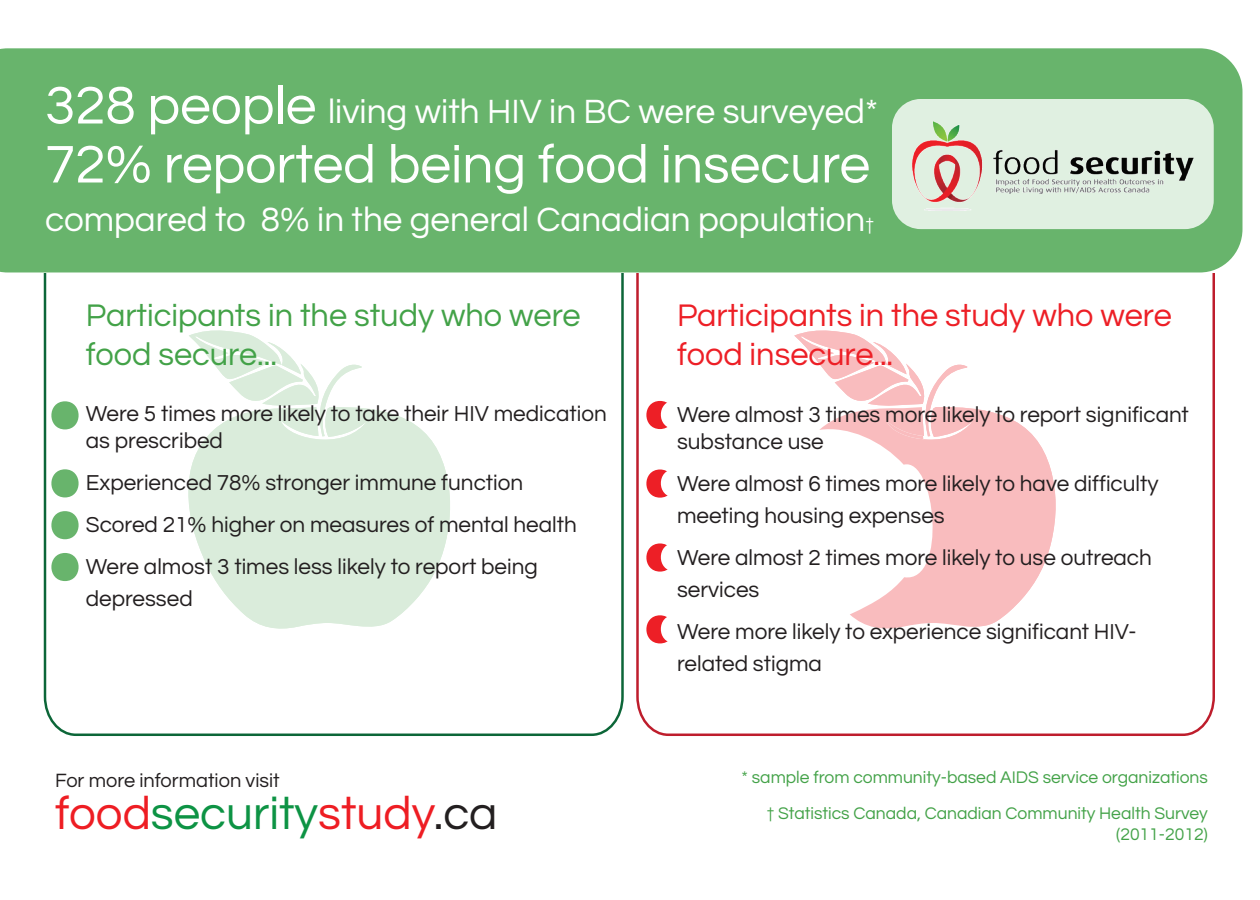
<style>
.page{position:relative;width:1260px;height:900px;background:#fff}
.page>*{position:absolute;margin:0;border:0;box-sizing:border-box;transform-origin:0 0}
.t1{font:55px "Questrial";color:#fff}
.t2{font:47.5px "Questrial";color:#ee1d23}
.t3{font:35px "Questrial";color:#fff}
.t4{font:32.5px/39px "Questrial";color:#ed1f26}
.t5{font:32.5px/39px "Questrial";color:#43a248}
.t6{font:22.5px/32px "Questrial";color:#231f20}
.t7{font:20px "Questrial";color:#231f20}
.t8{font:17.5px/36px "Questrial";color:#43a248;text-align:right}
.s1{font-size:55px}
.s2{font-size:20px}
.s3{color:#0d9344}
.s4{color:#231f20}
</style>
<div class="page">
<svg style="left:635px;top:272px;width:580px;height:464px"></svg>
<svg style="left:43px;top:272px;width:582px;height:464px"></svg>
<svg style="left:794px;top:331px;width:262px;height:296px"></svg>
<svg style="left:819px;top:407px;width:237px;height:222px;fill:#f9bcbe"></svg>
<svg style="left:794px;top:331px;width:173px;height:105px"></svg>
<svg style="left:188px;top:331px;width:262px;height:76px"></svg>
<svg style="left:188px;top:407px;width:262px;height:222px;fill:#daecdb"></svg>
<svg style="left:189px;top:331px;width:173px;height:105px"></svg>
<div style="left:0;top:48px;width:1242px;height:224px;background:#68b46c"></div>
<div style="left:892px;top:99px;width:322px;height:130px;background:#e0f0e1;border-radius:29px"></div>
<img style="left:913px;top:122px;width:281px;height:89px">
<svg style="left:51px;top:401px;width:28px;height:28px"></svg>
<svg style="left:51px;top:469px;width:28px;height:28px"></svg>
<svg style="left:51px;top:511px;width:28px;height:28px"></svg>
<svg style="left:51px;top:553px;width:28px;height:28px"></svg>
<h3 class="t3" style="left:45px;top:95px;width:835px"><span class="s1">328 people</span> living with HIV in BC were surveyed*</h3>
<h1 class="t1" style="left:45px;top:137px;width:827px">72% reported being food insecure</h1>
<h3 class="t3" style="left:45px;top:203px;width:831px">compared to 8% in the general Canadian population<span class="s2">†</span></h3>
<h3 class="t5" style="left:86px;top:296px;width:496px">Participants in the study who were food secure...</h3>
<p class="t6" style="left:86px;top:400px;width:522px;line-height:27px">Were 5 times more likely to take their HIV medication as prescribed</p>
<p class="t6" style="left:86px;top:462px;width:492px;line-height:42px">Experienced 78% stronger immune function<br>Scored 21% higher on measures of mental health<br>Were almost 3 times less likely to report being</p>
<p class="t6" style="left:86px;top:583px;width:108px">depressed</p>
<p class="t7" style="left:55px;top:771px;width:226px">For more information visit</p>
<h2 class="t2" style="left:55px;top:790px;width:444px">food<span class="s3">security</span>study<span class="s4">.ca</span></h2>
<h3 class="t4" style="left:677px;top:296px;width:496px">Participants in the study who were food insecure...</h3>
<p class="t6" style="left:677px;top:401px;width:513px;line-height:27px">Were almost 3 times more likely to report significant substance use</p>
<p class="t6" style="left:677px;top:468px;width:483px">Were almost 6 times more likely to have difficulty meeting housing expenses</p>
<p class="t6" style="left:677px;top:542px;width:476px">Were almost 2 times more likely to use outreach services</p>
<p class="t6" style="left:677px;top:616px;width:461px">Were more likely to experience significant HIV&shy;related stigma</p>
<p class="t8" style="left:742px;top:759px;width:468px">* sample from community-based AIDS service organizations † Statistics Canada, Canadian Community Health Survey</p>
<p class="t8" style="left:1116px;top:816px;width:93px">(2011-2012)</p>
</div>
